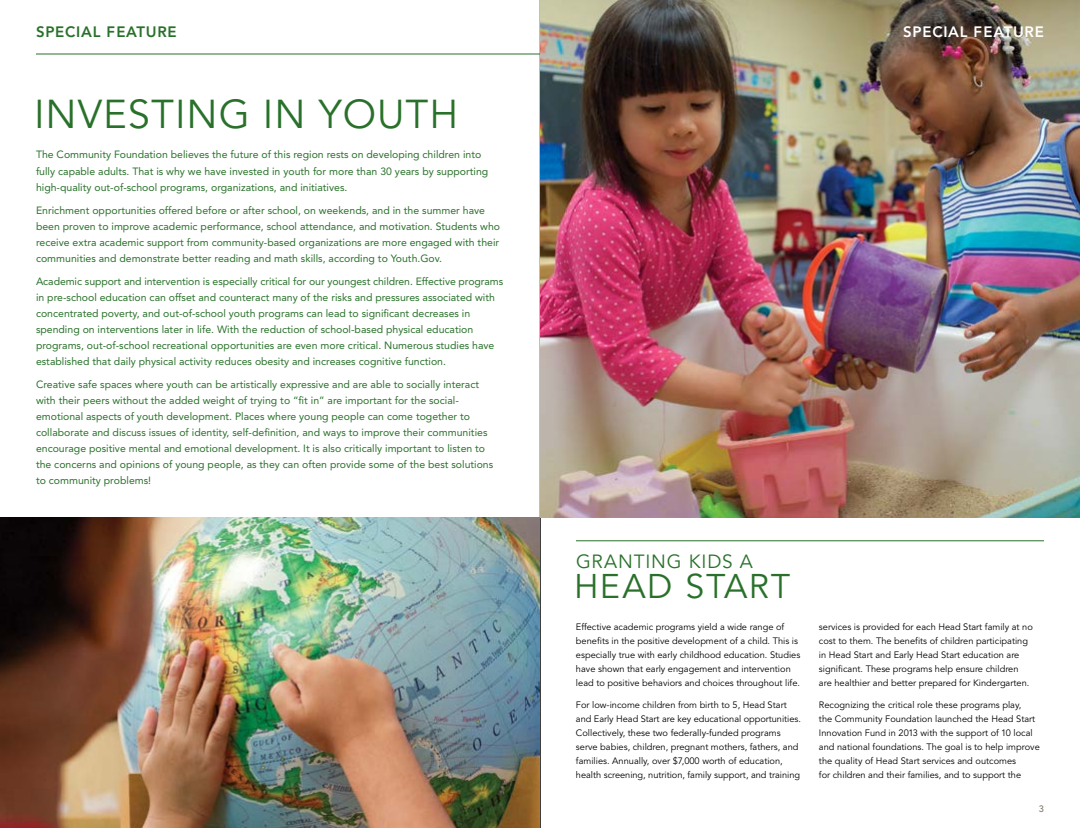
<style>
.page{position:relative;width:1080px;height:828px;background:#fff}
.page>*{position:absolute;margin:0;border:0;box-sizing:border-box;transform-origin:0 0}
.t1{font:40px "Avenir LT Std";letter-spacing:.025em;color:#29712a}
.t2{font:34px "Avenir LT Std";letter-spacing:.045em;color:#29712a}
.t3{font:19px "Avenir LT Std";letter-spacing:.04em;color:#29712a}
.t4{font:800 15px "Avenir LT Std";letter-spacing:.05em;color:#29712a}
.t5{font:800 15px "Avenir LT Std";letter-spacing:.05em;color:#fff}
.t6{font:10.5px/16px "Avenir LT Std";color:#29712a}
.t7{font:9.2px/14px "Avenir LT Std";color:#000}
.t8{font:500 9.2px "Avenir LT Std";color:#7f776f}
</style>
<div class="page">
<hr style="left:540px;top:0;width:1px;height:828px;background:#000">
<hr style="left:36px;top:54px;width:504px;height:1px;background:#29712a">
<img style="left:0;top:518px;width:540px;height:310px">
<hr style="left:576px;top:540px;width:468px;height:1px;background:#29712a">
<img style="left:540px;top:0;width:540px;height:518px">
<h3 class="t4" style="left:36px;top:23px;width:142px">SPECIAL FEATURE</h3>
<h1 class="t1" style="left:34px;top:91px;width:426px">INVESTING IN YOUTH</h1>
<p class="t6" style="left:36px;top:147px;width:454px">The Community Foundation believes the future of this region rests on developing children into fully capable adults. That is why we have invested in youth for more than 30 years by supporting high-quality out-of-school programs, organizations, and initiatives.</p>
<p class="t6" style="left:36px;top:202px;width:466px">Enrichment opportunities offered before or after school, on weekends, and in the summer have been proven to improve academic performance, school attendance, and motivation. Students who receive extra academic support from community-based organizations are more engaged with their communities and demonstrate better reading and math skills, according to Youth.Gov.</p>
<p class="t6" style="left:36px;top:273px;width:469px">Academic support and intervention is especially critical for our youngest children. Effective programs in pre-school education can offset and counteract many of the risks and pressures associated with concentrated poverty, and out-of-school youth programs can lead to significant decreases in spending on interventions later in life. With the reduction of school-based physical education programs, out-of-school recreational opportunities are even more critical. Numerous studies have established that daily physical activity reduces obesity and increases cognitive function.</p>
<p class="t6" style="left:36px;top:377px;width:459px">Creative safe spaces where youth can be artistically expressive and are able to socially interact with their peers without the added weight of trying to “fit in” are important for the social&shy;emotional aspects of youth development. Places where young people can come together to collaborate and discuss issues of identity, self-definition, and ways to improve their communities encourage positive mental and emotional development. It is also critically important to listen to the concerns and opinions of young people, as they can often provide some of the best solutions to community problems!</p>
<h3 class="t5" style="left:903px;top:23px;width:142px">SPECIAL FEATURE</h3>
<h3 class="t3" style="left:576px;top:551px;width:178px">GRANTING KIDS A</h3>
<h2 class="t2" style="left:574px;top:567px;width:217px">HEAD START</h2>
<p class="t7" style="left:576px;top:620px;width:226px">Effective academic programs yield a wide range of benefits in the positive development of a child. This is especially true with early childhood education. Studies have shown that early engagement and intervention lead to positive behaviors and choices throughout life.</p>
<p class="t7" style="left:576px;top:698px;width:226px">For low-income children from birth to 5, Head Start and Early Head Start are key educational opportunities.<br>Collectively, these two federally-funded programs serve babies, children, pregnant mothers, fathers, and families. Annually, over $7,000 worth of education, health screening, nutrition, family support, and training</p>
<p class="t7" style="left:819px;top:620px;width:215px">services is provided for each Head Start family at no cost to them. The benefits of children participating in Head Start and Early Head Start education are significant. These programs help ensure children are healthier and better prepared for Kindergarten.</p>
<p class="t7" style="left:819px;top:698px;width:222px">Recognizing the critical role these programs play,<br>the Community Foundation launched the Head Start Innovation Fund in 2013 with the support of 10 local and national foundations. The goal is to help improve the quality of Head Start services and outcomes<br>for children and their families, and to support the</p>
<p class="t8" style="left:1039px;top:804px;width:7px">3</p>
</div>
